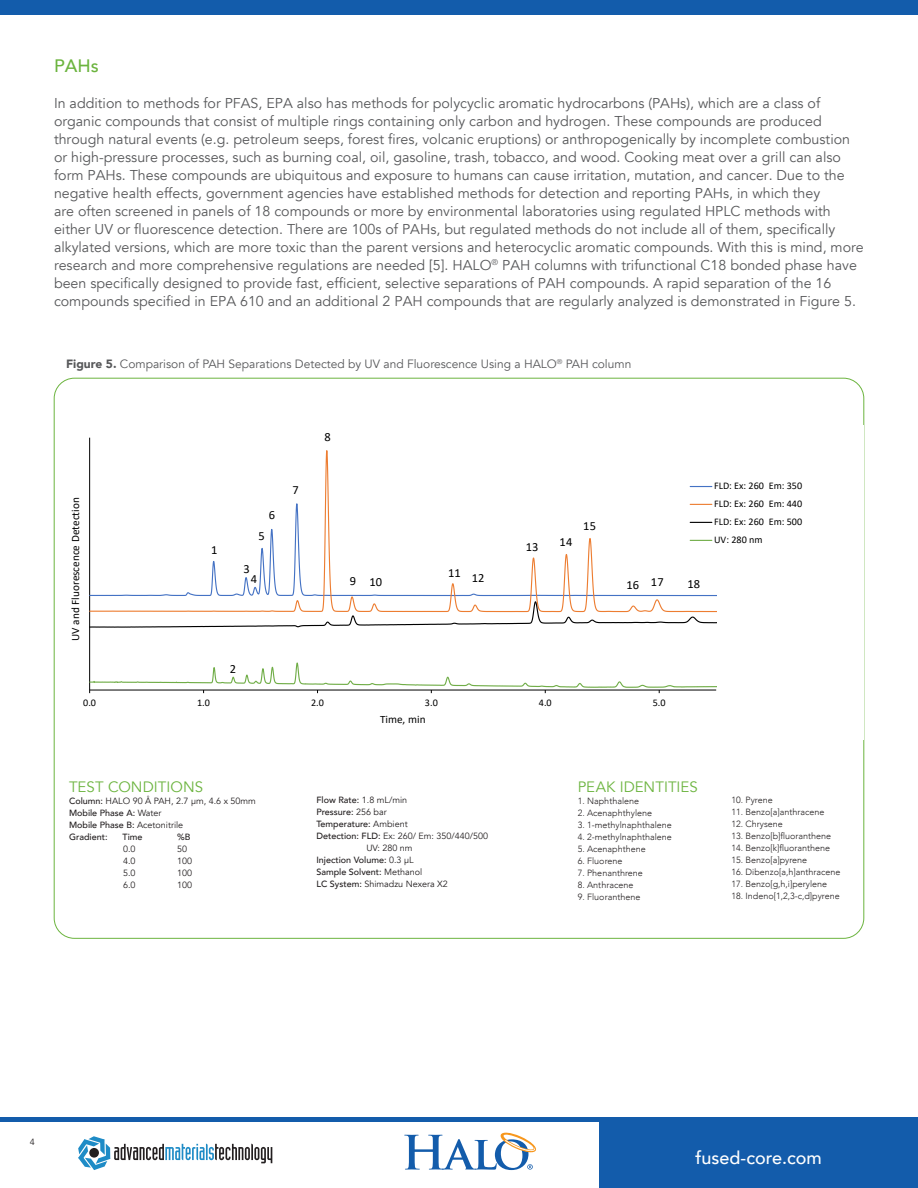
<style>
.page{position:relative;width:918px;height:1188px;background:#fff}
.page>*{position:absolute;margin:0;border:0;box-sizing:border-box;transform-origin:0 0}
.t1{font:500 18px "Avenir";color:#fff}
.body{font:500 18px "Avenir";color:#6cb43f}
.testing_conditions_t{font:15px "Avenir";letter-spacing:.005em;color:#6cb43f}
.body-2{font:14.25px/18px "Avenir";color:#57585a}
.t2{font:12.45px "Calibri";letter-spacing:.005em;color:#000}
.caption-correct{font:12px "Avenir";color:#57585a}
.t3{font:11.25px "Calibri";color:#000}
.t4{font:10.2px/18px "Calibri";color:#000;text-align:justify}
.Table_Specifications{font:300 9px "Avenir";color:#231f20}
.Table_Specifications-2{font:500 9px "Avenir";color:#231f20}
.Table_Specifications-3{font:9px "Avenir";color:#231f20}
.s1{font-weight:900}
.s2{font-weight:500}
.s3{font-weight:400}
</style>
<div class="page">
<hr style="left:0;top:1118px;width:918px;height:4px;background:#135cab">
<div style="left:0;top:0;width:918px;height:15px;background:#135cab"></div>
<svg style="left:78px;top:1136px;width:194px;height:34px"></svg>
<div style="left:89px;top:1148px;width:10px;height:10px;background:#231f20;border-radius:50%"></div>
<svg style="left:404px;top:1132px;width:132px;height:38px"></svg>
<div style="left:599px;top:1122px;width:319px;height:66px;background:#135cab"></div>
<hr style="left:89px;top:438px;width:1px;height:252px;background:#000">
<svg style="left:90px;top:438px;width:627px;height:253px"></svg>
<svg style="left:690px;top:486px;width:22px;height:1px"></svg>
<svg style="left:690px;top:504px;width:22px;height:1px"></svg>
<svg style="left:690px;top:522px;width:22px;height:1px"></svg>
<svg style="left:690px;top:540px;width:22px;height:1px"></svg>
<p class="body" style="left:54px;top:50px;width:46px">PAHs</p>
<p class="body-2" style="left:54px;top:94px;width:811px">In addition to methods for PFAS, EPA also has methods for polycyclic aromatic hydrocarbons (PAHs), which are a class of organic compounds that consist of multiple rings containing only carbon and hydrogen. These compounds are produced through natural events (e.g. petroleum seeps, forest fires, volcanic eruptions) or anthropogenically by incomplete combustion or high-pressure processes, such as burning coal, oil, gasoline, trash, tobacco, and wood. Cooking meat over a grill can also form PAHs. These compounds are ubiquitous and exposure to humans can cause irritation, mutation, and cancer. Due to the negative health effects, government agencies have established methods for detection and reporting PAHs, in which they<br>are often screened in panels of 18 compounds or more by environmental laboratories using regulated HPLC methods with either UV or fluorescence detection. There are 100s of PAHs, but regulated methods do not include all of them, specifically alkylated versions, which are more toxic than the parent versions and heterocyclic aromatic compounds. With this is mind, more research and more comprehensive regulations are needed [5]. HALO<sup>®</sup> PAH columns with trifunctional C18 bonded phase have been specifically designed to provide fast, efficient, selective separations of PAH compounds. A rapid separation of the 16 compounds specified in EPA 610 and an additional 2 PAH compounds that are regularly analyzed is demonstrated in Figure 5.</p>
<p class="caption-correct" style="left:66px;top:357px;width:567px"><span class="s1">Figure 5.</span> Comparison of PAH Separations Detected by UV and Fluorescence Using a HALO<sup>®</sup> PAH column</p>
<p class="t2" style="left:325px;top:428px;width:8px">8</p>
<p class="t3" style="left:68px;top:641px;width:145px;rotate:-90deg">UV and Fluorescence Detection</p>
<p class="t2" style="left:211px;top:541px;width:8px">1</p>
<p class="t2" style="left:269px;top:506px;width:8px">6</p>
<p class="t2" style="left:243px;top:560px;width:8px">3</p>
<p class="t2" style="left:259px;top:527px;width:8px">5</p>
<p class="t2" style="left:251px;top:571px;width:8px">4</p>
<p class="t2" style="left:292px;top:481px;width:8px">7</p>
<p class="t2" style="left:230px;top:660px;width:8px">2</p>
<p class="t2" style="left:350px;top:573px;width:34px">9 10</p>
<p class="t2" style="left:448px;top:564px;width:14px">11</p>
<p class="t2" style="left:472px;top:569px;width:14px">12</p>
<p class="t2" style="left:526px;top:538px;width:14px">13</p>
<p class="t2" style="left:560px;top:534px;width:14px">14</p>
<p class="t2" style="left:583px;top:518px;width:14px">15</p>
<p class="t2" style="left:626px;top:575px;width:39px">16 17</p>
<p class="t2" style="left:687px;top:575px;width:14px">18</p>
<p class="t4" style="left:83px;top:693px;width:14px">0.0</p>
<p class="t4" style="left:197px;top:693px;width:14px">1.0</p>
<p class="t4" style="left:311px;top:693px;width:14px">2.0</p>
<p class="t4" style="left:425px;top:693px;width:14px">3.0</p>
<p class="t4" style="left:539px;top:693px;width:14px">4.0</p>
<p class="t4" style="left:653px;top:693px;width:14px">5.0</p>
<p class="t3" style="left:380px;top:711px;width:47px">Time, min</p>
<p class="t4" style="left:714px;top:477px;width:90px">FLD: Ex: 260 Em: 350<br>FLD: Ex: 260 Em: 440<br>FLD: Ex: 260 Em: 500<br>UV: 280 nm</p>
<p class="testing_conditions_t" style="left:69px;top:778px;width:136px">TEST CONDITIONS</p>
<p class="Table_Specifications-3" style="left:69px;top:796px;width:188px"><span class="s2">Column:</span> HALO 90 Å PAH, 2.7 µm, 4.6 x 50mm</p>
<p class="Table_Specifications-2" style="left:69px;top:805px;width:94px">Mobile Phase A: <span class="s3">Water</span></p>
<p class="Table_Specifications-2" style="left:69px;top:817px;width:116px">Mobile Phase B: <span class="s3">Acetonitrile</span></p>
<p class="Table_Specifications-2" style="left:69px;top:829px;width:40px">Gradient:</p>
<p class="Table_Specifications-2" style="left:123px;top:829px;width:21px">Time</p>
<p class="Table_Specifications-2" style="left:177px;top:829px;width:15px">%B</p>
<p class="Table_Specifications-3" style="left:123px;top:844px;width:14px">0.0</p>
<p class="Table_Specifications-3" style="left:177px;top:844px;width:12px">50</p>
<p class="Table_Specifications-3" style="left:123px;top:856px;width:14px">4.0</p>
<p class="Table_Specifications-3" style="left:177px;top:856px;width:17px">100</p>
<p class="Table_Specifications-3" style="left:123px;top:868px;width:14px">5.0</p>
<p class="Table_Specifications-3" style="left:177px;top:868px;width:17px">100</p>
<p class="Table_Specifications-3" style="left:123px;top:880px;width:14px">6.0</p>
<p class="Table_Specifications-3" style="left:177px;top:880px;width:17px">100</p>
<p class="Table_Specifications-2" style="left:316px;top:792px;width:92px">Flow Rate: <span class="s3">1.8 mL/min</span></p>
<p class="Table_Specifications-2" style="left:316px;top:804px;width:72px">Pressure: <span class="s3">256 bar</span></p>
<p class="Table_Specifications-2" style="left:316px;top:816px;width:93px">Temperature: <span class="s3">Ambient</span></p>
<p class="Table_Specifications-3" style="left:316px;top:830px;width:173px"><span class="s2">Detection: FLD:</span> Ex: 260/ Em: 350/440/500</p>
<p class="Table_Specifications-3" style="left:366px;top:842px;width:48px">UV: 280 nm</p>
<p class="Table_Specifications-2" style="left:316px;top:852px;width:99px">Injection Volume: <span class="s3">0.3 µL</span></p>
<p class="Table_Specifications-2" style="left:316px;top:864px;width:108px">Sample Solvent: <span class="s3">Methanol</span></p>
<p class="Table_Specifications-3" style="left:316px;top:878px;width:133px"><span class="s2">LC System:</span> Shimadzu Nexera X2</p>
<p class="testing_conditions_t" style="left:578px;top:778px;width:122px">PEAK IDENTITIES</p>
<p class="Table_Specifications" style="left:578px;top:796px;width:63px">1. Naphthalene</p>
<p class="Table_Specifications" style="left:578px;top:808px;width:76px">2. Acenaphthylene</p>
<p class="Table_Specifications" style="left:578px;top:820px;width:96px">3. 1-methylnaphthalene</p>
<p class="Table_Specifications" style="left:578px;top:832px;width:96px">4. 2-methylnaphthalene</p>
<p class="Table_Specifications" style="left:578px;top:844px;width:70px">5. Acenaphthene</p>
<p class="Table_Specifications" style="left:578px;top:856px;width:46px">6. Fluorene</p>
<p class="Table_Specifications" style="left:578px;top:868px;width:67px">7. Phenanthrene</p>
<p class="Table_Specifications" style="left:578px;top:880px;width:57px">8. Anthracene</p>
<p class="Table_Specifications" style="left:578px;top:892px;width:64px">9. Fluoranthene</p>
<p class="Table_Specifications" style="left:732px;top:794px;width:43px">10. Pyrene</p>
<p class="Table_Specifications" style="left:732px;top:806px;width:94px">11. Benzo[a]anthracene</p>
<p class="Table_Specifications" style="left:732px;top:818px;width:53px">12. Chrysene</p>
<p class="Table_Specifications" style="left:732px;top:830px;width:101px">13. Benzo[b]fluoranthene</p>
<p class="Table_Specifications" style="left:732px;top:842px;width:100px">14. Benzo[k]fluoranthene</p>
<p class="Table_Specifications" style="left:732px;top:854px;width:77px">15. Benzo[a]pyrene</p>
<p class="Table_Specifications" style="left:732px;top:866px;width:110px">16. Dibenzo[a,h]anthracene</p>
<p class="Table_Specifications" style="left:732px;top:878px;width:97px">17. Benzo[g,h,i]perylene</p>
<p class="Table_Specifications" style="left:732px;top:890px;width:110px">18. Indeno[1,2,3-c,d]pyrene</p>
<p class="Table_Specifications-3" style="left:30px;top:1137px;width:7px">4</p>
<p class="t1" style="left:696px;top:1142px;width:128px">fused-core.com</p>
</div>
